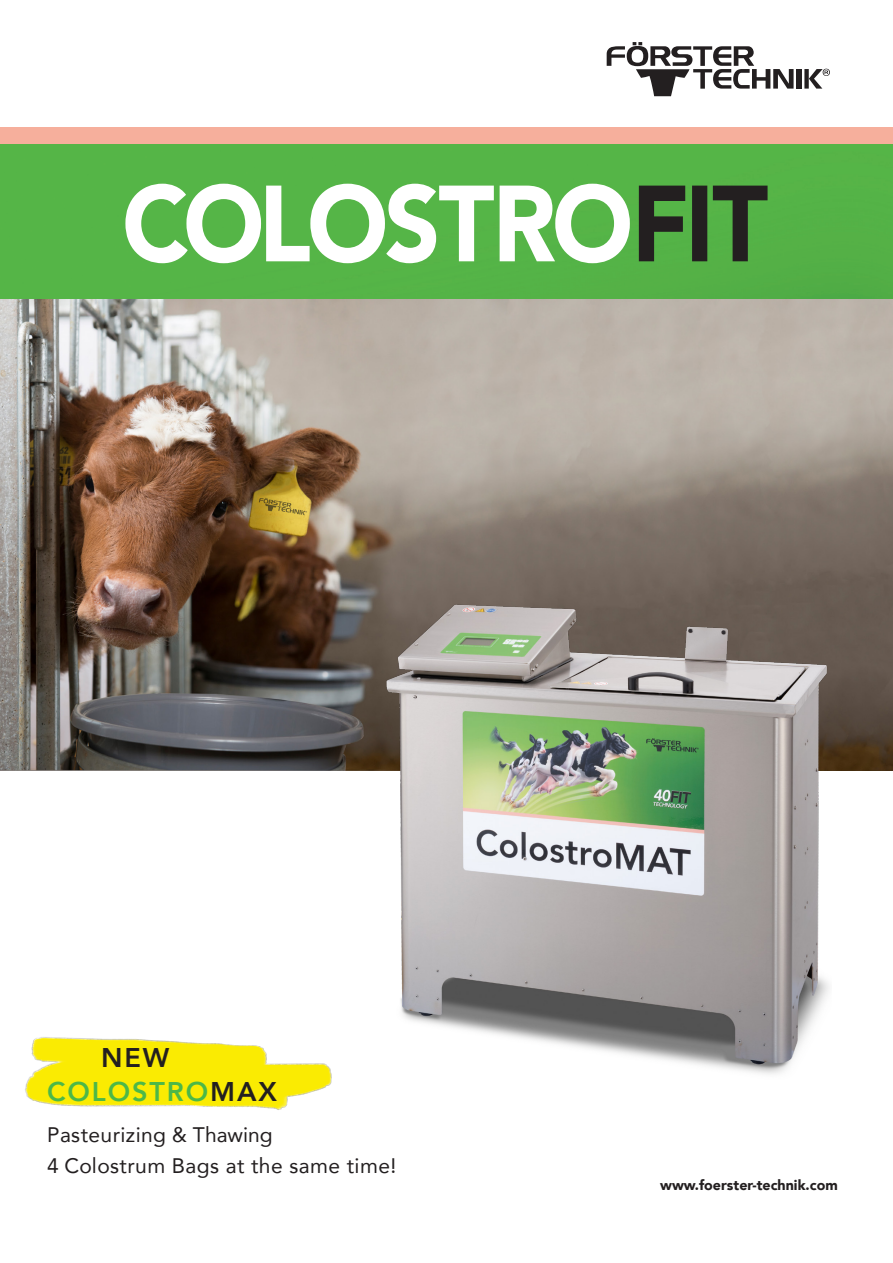
<style>
.page{position:relative;width:893px;height:1263px;background:#fff}
.page>*{position:absolute;margin:0;border:0;box-sizing:border-box;transform-origin:0 0}
.t1{font:800 27px "Avenir LT Com";letter-spacing:.07em;color:#4cb848}
.t2{font:800 27px "Avenir LT Com";color:#231f20}
.t3{font:21px "Avenir LT Com";letter-spacing:.02em;color:#231f20}
.t4{font:900 14.25px "Avenir LT Com";color:#231f20}
.s1{color:#231f20}
</style>
<div class="page">
<div style="left:0;top:127px;width:893px;height:18px;background:#f6af9c"></div>
<img style="left:25px;top:1037px;width:307px;height:73px">
<div style="left:796px;top:69px;width:6px;height:20px;background:#231f20"></div>
<svg style="left:607px;top:42px;width:187px;height:54px"></svg>
<svg style="left:804px;top:69px;width:26px;height:20px"></svg>
<div style="left:0;top:145px;width:893px;height:155px;background:#55b547"></div>
<svg style="left:639px;top:186px;width:128px;height:75px;background:#3b6732"></svg>
<svg style="left:125px;top:184px;width:505px;height:79px"></svg>
<img style="left:0;top:300px;width:893px;height:471px">
<img style="left:382px;top:593px;width:449px;height:481px">
<p class="t2" style="left:101px;top:1041px;width:70px">NEW</p>
<p class="t1" style="left:47px;top:1076px;width:231px">COLOSTRO<span class="s1">MAX</span></p>
<p class="t3" style="left:47px;top:1122px;width:227px">Pasteurizing &amp; Thawing</p>
<p class="t3" style="left:47px;top:1153px;width:351px">4 Colostrum Bags at the same time!</p>
<p class="t4" style="left:660px;top:1177px;width:179px">www.foerster-technik.com</p>
</div>
